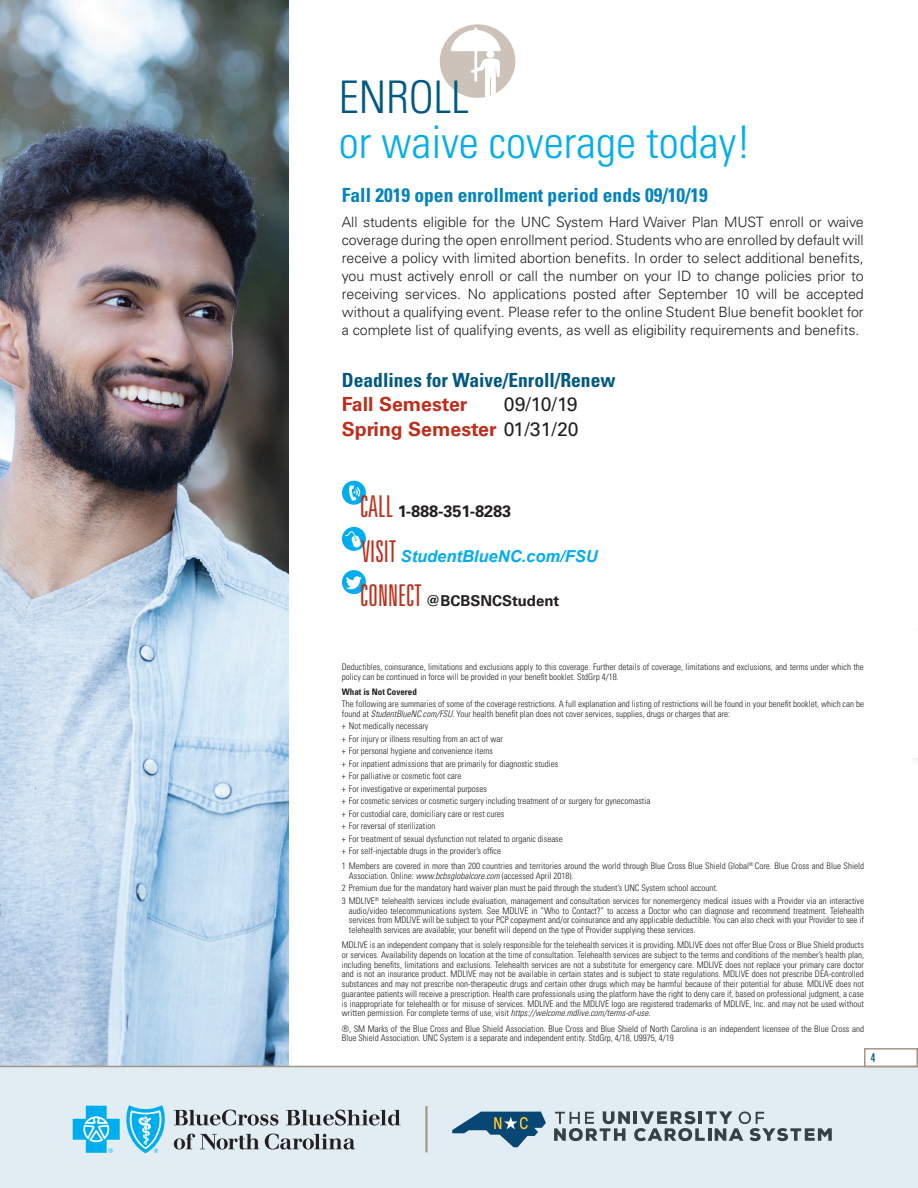
<style>
.page{position:relative;width:918px;height:1188px;background:#fff}
.page>*{position:absolute;margin:0;border:0;box-sizing:border-box;transform-origin:0 0}
.Heading{font:300 condensed 45px/45px "Univers LT Std";color:#00aeef}
.t1{font:700 condensed 19.5px "Univers LT Std";color:#0083bf}
.Body_2{font:700 19.5px "Univers LT Std";color:#c02d19}
.Body_2-2{font:700 condensed 19.5px "Univers LT Std";color:#005983}
.Body_2-3{font:19.5px "Univers LT Std";color:#231f20}
.Social_Media{font:italic 700 16.5px "Arial";color:#00aeef}
.t2{font:700 16.5px "Univers LT Std";letter-spacing:-.01em;color:#231f20}
.Social_Media-2{font:700 15px "Univers LT Std";color:#231f20}
.t3{font:300 14.25px/18px "Univers LT Std";letter-spacing:-.005em;color:#231f20;text-align:justify}
.t4{font:ultra-condensed 12px "Univers LT Std";color:#005983}
.Footnotes_Body{font:300 condensed 9px/9.8px "Univers LT Std";color:#231f20}
.Footnotes_Body-2{font:700 condensed 9px "Univers LT Std";color:#231f20}
.s1{color:#005983}
.s2{font-weight:400;color:#231f20}
.s3{font-weight:300;font-stretch:ultra-condensed;font-size:30px;color:#c02d19}
.s4{font-family:"Univers LT Std";font-weight:300;font-style:normal;font-stretch:ultra-condensed;font-size:30px;color:#c02d19}
.s5{font-style:italic}
</style>
<div class="page">
<img style="left:0;top:0;width:288px;height:1066px">
<div style="left:0;top:1066px;width:918px;height:122px;background:#e1edf3"></div>
<hr style="left:0;top:1066px;width:918px;height:1px;background:#a49586">
<div style="left:864px;top:1048px;width:54px;height:19px;border:2px solid #a49586"></div>
<div style="left:342px;top:527px;width:24px;height:24px;background:#00aeef;border-radius:50%"></div>
<svg style="left:345px;top:532px;width:16px;height:16px"></svg>
<svg style="left:341px;top:480px;width:25px;height:25px"></svg>
<div style="left:342px;top:570px;width:24px;height:24px;background:#00aeef;border-radius:50%"></div>
<svg style="left:346px;top:576px;width:16px;height:13px"></svg>
<div style="left:440px;top:24px;width:76px;height:74px;background:#ccc2b9;border-radius:50%"></div>
<svg style="left:449px;top:29px;width:54px;height:68px"></svg>
<svg style="left:174px;top:1110px;width:104px;height:16px"></svg>
<svg style="left:286px;top:1110px;width:115px;height:16px"></svg>
<svg style="left:174px;top:1134px;width:85px;height:16px"></svg>
<svg style="left:265px;top:1134px;width:90px;height:16px"></svg>
<svg style="left:73px;top:1105px;width:92px;height:48px"></svg>
<hr style="left:425px;top:1106px;width:3px;height:46px;background:#a49486">
<svg style="left:452px;top:1112px;width:94px;height:35px"></svg>
<svg style="left:554px;top:1111px;width:278px;height:30px"></svg>
<h3 class="Heading" style="left:339px;top:75px;width:414px"><span class="s1">ENROLL<br></span>or waive coverage today!</h3>
<p class="t1" style="left:342px;top:183px;width:368px">Fall 2019 open enrollment period ends 09/10/19</p>
<p class="t3" style="left:342px;top:213px;width:523px">All students eligible for the UNC System Hard Waiver Plan MUST enroll or waive coverage during the open enrollment period. Students who are enrolled by default will receive a policy with limited abortion benefits. In order to select additional benefits, you must actively enroll or call the number on your ID to change policies prior to receiving services. No applications posted after September 10 will be accepted without a qualifying event. Please refer to the online Student Blue benefit booklet for a complete list of qualifying events, as well as eligibility requirements and benefits.</p>
<p class="Body_2-2" style="left:342px;top:368px;width:275px">Deadlines for Waive/Enroll/Renew</p>
<p class="Body_2" style="left:342px;top:393px;width:127px">Fall Semester</p>
<p class="Body_2-3" style="left:504px;top:393px;width:75px">09/10/19</p>
<p class="Body_2" style="left:342px;top:418px;width:238px">Spring Semester <span class="s2">01/31/20</span></p>
<h3 class="t2" style="left:360px;top:502px;width:153px"><span class="s3">CALL</span> 1-888-351-8283</h3>
<p class="Social_Media" style="left:362px;top:545px;width:237px"><span class="s4">VISIT</span> StudentBlueNC.com/FSU</p>
<p class="Social_Media-2" style="left:360px;top:592px;width:201px"><span class="s3">CONNECT</span> @BCBSNCStudent</p>
<p class="Footnotes_Body" style="left:342px;top:662px;width:524px">Deductibles, coinsurance, limitations and exclusions apply to this coverage. Further details of coverage, limitations and exclusions, and terms under which the policy can be continued in force will be provided in your benefit booklet. StdGrp 4/18.</p>
<p class="Footnotes_Body-2" style="left:342px;top:686px;width:76px">What is Not Covered</p>
<p class="Footnotes_Body" style="left:342px;top:699px;width:524px">The following are summaries of some of the coverage restrictions. A full explanation and listing of restrictions will be found in your benefit booklet, which can be found at <span class="s5">StudentBlueNC.com/FSU</span>. Your health benefit plan does not cover services, supplies, drugs or charges that are:</p>
<p class="Footnotes_Body" style="left:342px;top:721px;width:88px">+ Not medically necessary</p>
<p class="Footnotes_Body" style="left:342px;top:734px;width:162px">+ For injury or illness resulting from an act of war</p>
<p class="Footnotes_Body" style="left:342px;top:746px;width:152px">+ For personal hygiene and convenience items</p>
<p class="Footnotes_Body" style="left:342px;top:759px;width:218px">+ For inpatient admissions that are primarily for diagnostic studies</p>
<p class="Footnotes_Body" style="left:342px;top:771px;width:121px">+ For palliative or cosmetic foot care</p>
<p class="Footnotes_Body" style="left:342px;top:784px;width:146px">+ For investigative or experimental purposes</p>
<p class="Footnotes_Body" style="left:342px;top:796px;width:310px">+ For cosmetic services or cosmetic surgery including treatment of or surgery for gynecomastia</p>
<p class="Footnotes_Body" style="left:342px;top:809px;width:164px">+ For custodial care, domiciliary care or rest cures</p>
<p class="Footnotes_Body" style="left:342px;top:821px;width:95px">+ For reversal of sterilization</p>
<p class="Footnotes_Body" style="left:342px;top:833px;width:222px">+ For treatment of sexual dysfunction not related to organic disease</p>
<p class="Footnotes_Body" style="left:342px;top:846px;width:161px">+ For self-injectable drugs in the provider’s office</p>
<p class="Footnotes_Body" style="left:349px;top:861px;width:517px;text-indent:-7px">1 Members are covered in more than 200 countries and territories around the world through Blue Cross Blue Shield Global<sup>®</sup> Core. Blue Cross and Blue Shield<br>Association. Online: <span class="s5">www.bcbsglobalcore.com</span> (accessed April 2018).</p>
<p class="Footnotes_Body" style="left:342px;top:883px;width:378px">2 Premium due for the mandatory hard waiver plan must be paid through the student’s UNC System school account.</p>
<p class="Footnotes_Body" style="left:349px;top:896px;width:517px;text-align:justify;text-indent:-7px">3 MDLIVE<sup>®</sup> telehealth services include evaluation, management and consultation services for nonemergency medical issues with a Provider via an interactive audio/video telecommunications system. See MDLIVE in “Who to Contact?” to access a Doctor who can diagnose and recommend treatment. Telehealth services from MDLIVE will be subject to your PCP copayment and/or coinsurance and any applicable deductible. You can also check with your Provider to see if telehealth services are available; your benefit will depend on the type of Provider supplying these services.</p>
<p class="Footnotes_Body" style="left:342px;top:940px;width:524px;text-align:justify">MDLIVE is an independent company that is solely responsible for the telehealth services it is providing. MDLIVE does not offer Blue Cross or Blue Shield products or services. Availability depends on location at the time of consultation. Telehealth services are subject to the terms and conditions of the member’s health plan, including benefits, limitations and exclusions. Telehealth services are not a substitute for emergency care. MDLIVE does not replace your primary care doctor and is not an insurance product. MDLIVE may not be available in certain states and is subject to state regulations. MDLIVE does not prescribe DEA-controlled substances and may not prescribe non-therapeutic drugs and certain other drugs which may be harmful because of their potential for abuse. MDLIVE does not guarantee patients will receive a prescription. Health care professionals using the platform have the right to deny care if, based on professional judgment, a case is inappropriate for telehealth or for misuse of services. MDLIVE and the MDLIVE logo are registered trademarks of MDLIVE, Inc. and may not be used without written permission. For complete terms of use, visit <span class="s5">https://welcome.mdlive.com/terms-of-use</span>.</p>
<p class="Footnotes_Body" style="left:342px;top:1024px;width:524px">®, SM Marks of the Blue Cross and Blue Shield Association. Blue Cross and Blue Shield of North Carolina is an independent licensee of the Blue Cross and<br>Blue Shield Association. UNC System is a separate and independent entity. StdGrp, 4/18, U9975, 4/19</p>
<h3 class="t4" style="left:871px;top:1051px;width:6px">4</h3>
</div>
